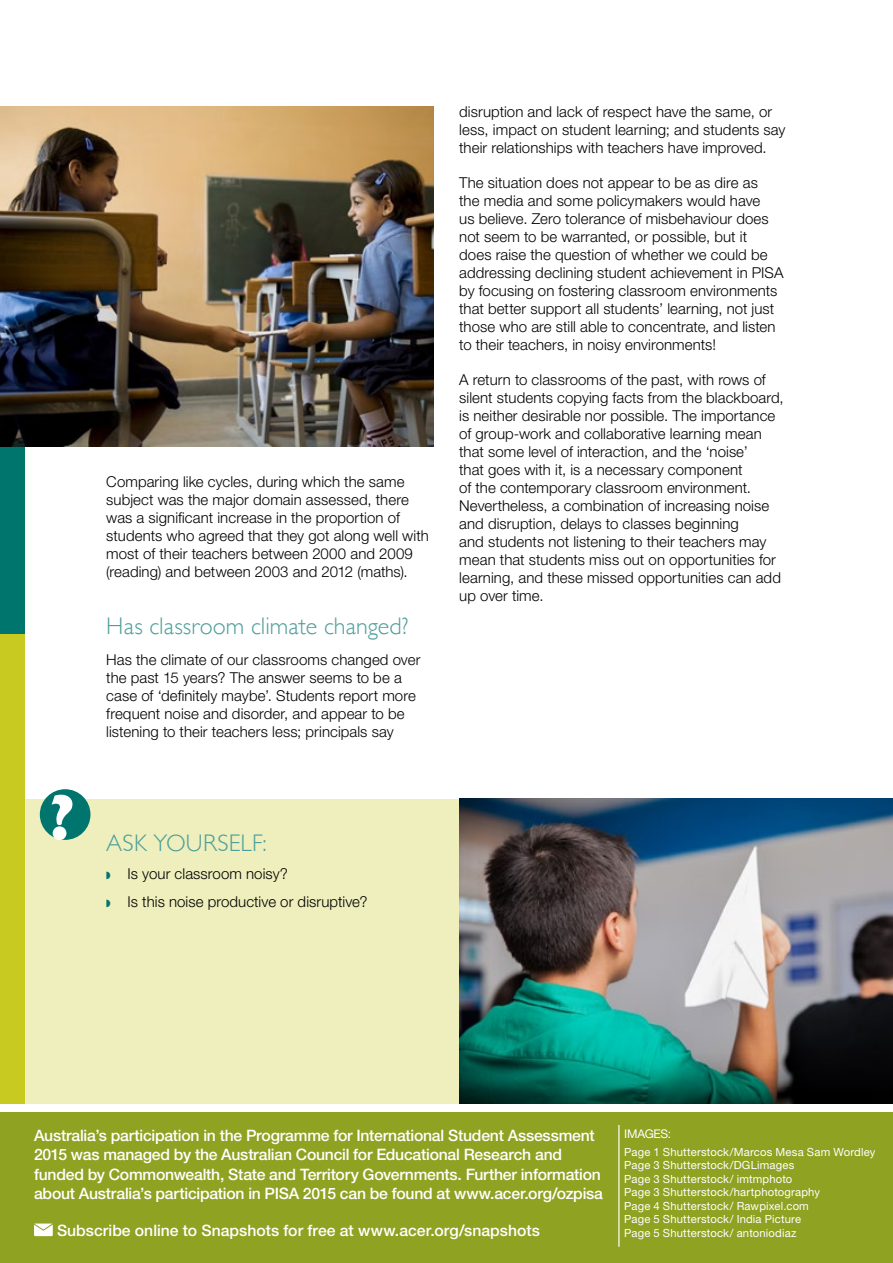
<style>
.page{position:relative;width:893px;height:1263px;background:#fff}
.page>*{position:absolute;margin:0;border:0;box-sizing:border-box;transform-origin:0 0}
.box_-head{font:700 65.4px "Gill Sans";color:#fff}
.Heading_2{font:300 24px "Gill Sans";letter-spacing:.005em;color:#4d9e9a}
.Body{font:500 15.75px/19.5px "Helvetica Neue LT Std";letter-spacing:-.015em;color:#fff}
.Body-2{font:300 15px/18px "Helvetica Neue LT Std";letter-spacing:.005em;color:#000}
.Body-3{font:12px "Helvetica Neue LT Std";letter-spacing:-.02em;color:#fff}
.Body-4{font:11.25px "Helvetica Neue LT Std";letter-spacing:.015em;color:#fff}
.s1{color:#00756e}
</style>
<div class="page">
<div style="left:0;top:402px;width:24px;height:253px;background:#00756e"></div>
<img style="left:0;top:106px;width:434px;height:340px">
<div style="left:0;top:799px;width:893px;height:305px;background:#eeefbc"></div>
<div style="left:41px;top:790px;width:48px;height:49px;background:#00756e;border-radius:50%"></div>
<div style="left:40px;top:789px;width:50px;height:51px;border:2px solid #00756e;border-radius:50%"></div>
<div style="left:0;top:1113px;width:893px;height:150px;background:#8fa221"></div>
<div style="left:0;top:634px;width:24px;height:469px;background:#c8ca21"></div>
<svg style="left:34px;top:1223px;width:19px;height:13px"></svg>
<hr style="left:618px;top:1125px;width:1px;height:122px;background:#fff">
<img style="left:459px;top:798px;width:434px;height:305px">
<p class="box_-head" style="left:49px;top:765px;width:27px">?</p>
<p class="Body-2" style="left:106px;top:472px;width:324px">Comparing like cycles, during which the same subject was the major domain assessed, there was a significant increase in the proportion of students who agreed that they got along well with most of their teachers between 2000 and 2009 (reading) and between 2003 and 2012 (maths).</p>
<p class="Heading_2" style="left:106px;top:607px;width:304px">Has classroom climate changed?</p>
<p class="Body-2" style="left:106px;top:650px;width:316px">Has the climate of our classrooms changed over the past 15 years? The answer seems to be a case of ‘definitely maybe’. Students report more frequent noise and disorder, and appear to be listening to their teachers less; principals say</p>
<p class="Body-2" style="left:459px;top:102px;width:328px">disruption and lack of respect have the same, or less, impact on student learning; and students say their relationships with teachers have improved.</p>
<p class="Body-2" style="left:459px;top:173px;width:326px">The situation does not appear to be as dire as<br>the media and some policymakers would have<br>us believe. Zero tolerance of misbehaviour does not seem to be warranted, or possible, but it<br>does raise the question of whether we could be addressing declining student achievement in PISA by focusing on fostering classroom environments that better support all students’ learning, not just those who are still able to concentrate, and listen to their teachers, in noisy environments!</p>
<p class="Body-2" style="left:459px;top:370px;width:326px">A return to classrooms of the past, with rows of silent students copying facts from the blackboard, is neither desirable nor possible. The importance of group-work and collaborative learning mean that some level of interaction, and the ‘noise’<br>that goes with it, is a necessary component<br>of the contemporary classroom environment.<br>Nevertheless, a combination of increasing noise and disruption, delays to classes beginning<br>and students not listening to their teachers may mean that students miss out on opportunities for learning, and these missed opportunities can add up over time.</p>
<p class="Heading_2" style="left:106px;top:824px;width:162px">ASK YOURSELF:</p>
<p class="Body-2" style="left:106px;top:864px;width:183px"><span class="s1">◗</span> Is your classroom noisy?</p>
<p class="Body-2" style="left:106px;top:892px;width:263px"><span class="s1">◗</span> Is this noise productive or disruptive?</p>
<p class="Body" style="left:34px;top:1125px;width:570px">Australia’s participation in the Programme for International Student Assessment 2015 was managed by the Australian Council for Educational Research and funded by Commonwealth, State and Territory Governments. Further information about Australia’s participation in PISA 2015 can be found at www.acer.org/ozpisa</p>
<p class="Body-3" style="left:624px;top:1127px;width:49px">IMAGES:</p>
<p class="Body-4" style="left:624px;top:1145px;width:253px">Page 1 Shutterstock/Marcos Mesa Sam Wordley</p>
<p class="Body-4" style="left:624px;top:1158px;width:172px">Page 3 Shutterstock/DGLimages</p>
<p class="Body-4" style="left:624px;top:1172px;width:170px">Page 3 Shutterstock/ imtmphoto</p>
<p class="Body-4" style="left:624px;top:1185px;width:197px">Page 3 Shutterstock/hartphotography</p>
<p class="Body-4" style="left:624px;top:1199px;width:186px">Page 4 Shutterstock/ Rawpixel.com</p>
<p class="Body-4" style="left:624px;top:1212px;width:178px">Page 5 Shutterstock/ India Picture</p>
<p class="Body-4" style="left:624px;top:1226px;width:174px">Page 5 Shutterstock/ antoniodiaz</p>
<p class="Body" style="left:57px;top:1220px;width:484px">Subscribe online to Snapshots for free at www.acer.org/snapshots</p>
</div>
